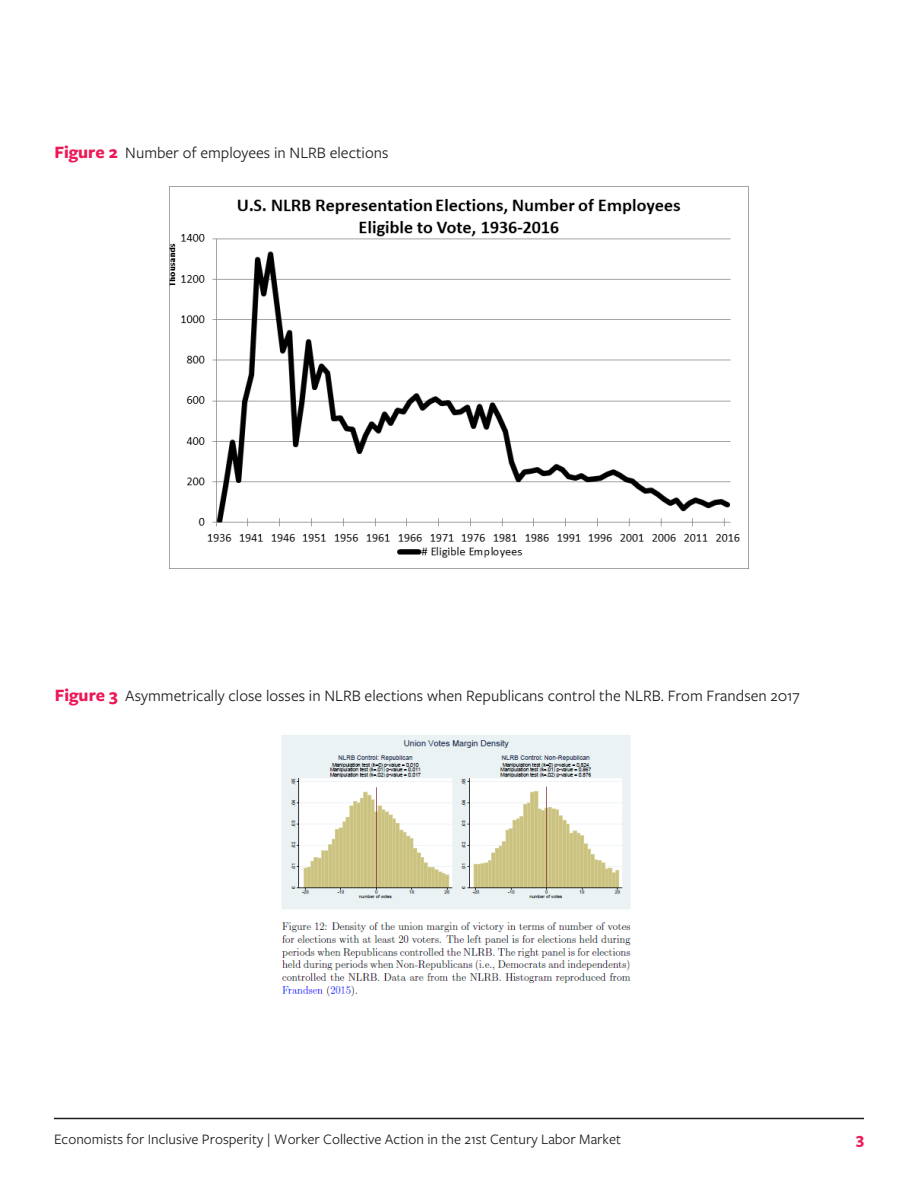
<style>
.page{position:relative;width:918px;height:1188px;background:#fff}
.page>*{position:absolute;margin:0;border:0;box-sizing:border-box;transform-origin:0 0}
.t1{font:16.5px "Freight Sans Pro";color:#231f20}
.t2{font:700 16.5px "Freight Sans Pro";color:#ed1856}
.t3{font:15px "Freight Sans Pro";color:#231f20}
.s1{font-weight:700;font-size:18px;color:#ed1856}
</style>
<div class="page">
<hr style="left:54px;top:1118px;width:810px;height:1px;background:#231f20">
<img style="left:281px;top:735px;width:350px;height:262px">
<img style="left:170px;top:198px;width:570px;height:360px">
<p class="t1" style="left:54px;top:141px;width:336px"><span class="s1">Figure 2</span> Number of employees in NLRB elections</p>
<p class="t1" style="left:55px;top:684px;width:747px"><span class="s1">Figure 3</span> Asymmetrically close losses in NLRB elections when Republicans control the NLRB. From Frandsen 2017</p>
<p class="t3" style="left:54px;top:1129px;width:569px">Economists for Inclusive Prosperity | Worker Collective Action in the 21st Century Labor Market</p>
<p class="t2" style="left:856px;top:1128px;width:9px">3</p>
</div>
